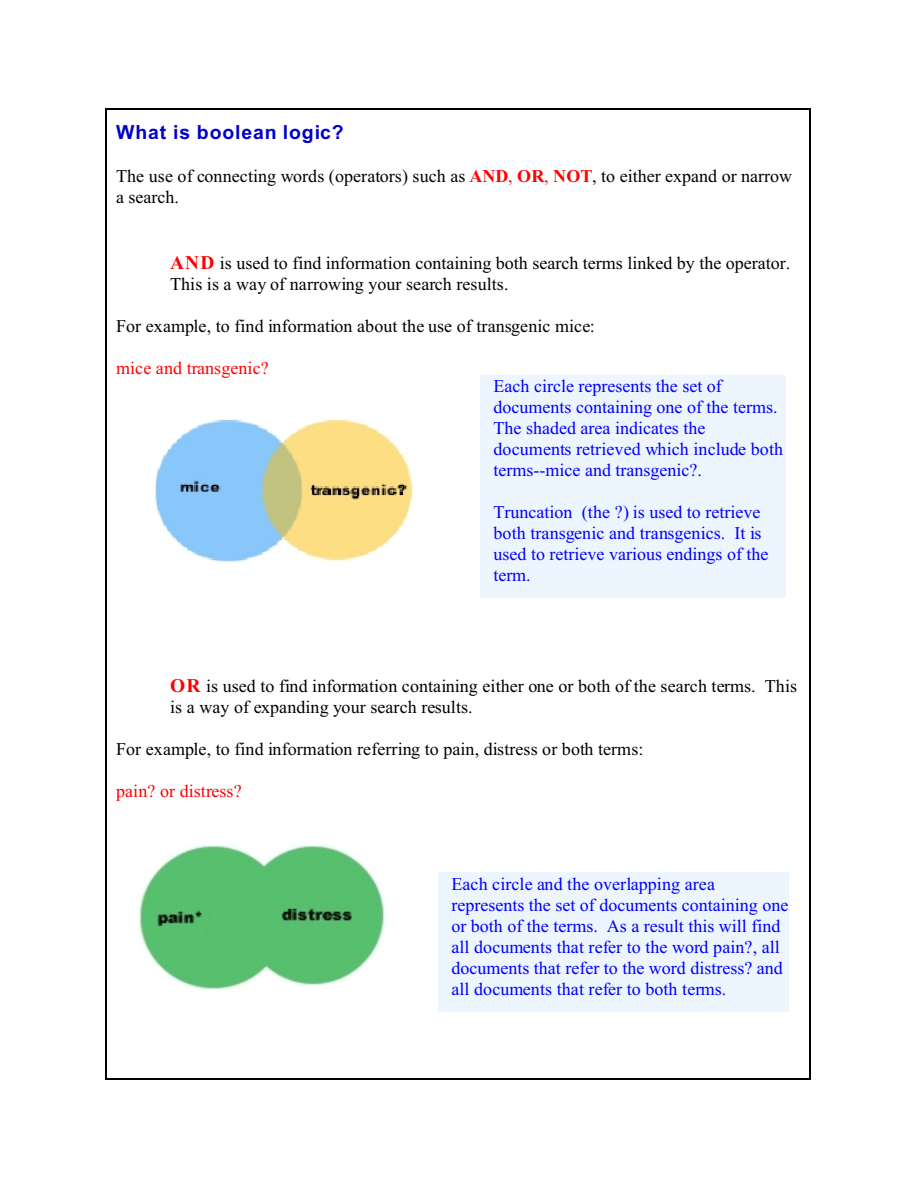
<style>
.page{position:relative;width:918px;height:1188px;background:#fff}
.page>*{position:absolute;margin:0;border:0;box-sizing:border-box;transform-origin:0 0}
.t1{font:700 19.5px "Arial";letter-spacing:.045em;color:#00c}
.t2{font:18px/21px "Times New Roman";color:#00f}
.t3{font:18px/21.5px "Times New Roman";letter-spacing:.005em;color:#000}
.t4{font:18px "Times New Roman";letter-spacing:.005em;color:#f00}
.s1{font-weight:700;color:#f00}
.s2{color:#f00}
.s3{font-weight:700;font-size:19.5px;color:#f00}
</style>
<div class="page">
<img style="left:138px;top:845px;width:302px;height:145px">
<div style="left:438px;top:873px;width:351px;height:139px;background:#edf5ff"></div>
<div style="left:480px;top:375px;width:305px;height:223px;background:#edf5ff"></div>
<img style="left:155px;top:419px;width:258px;height:143px">
<hr style="left:106px;top:109px;width:1px;height:970px;background:#000">
<hr style="left:810px;top:109px;width:1px;height:970px;background:#000">
<hr style="left:106px;top:109px;width:705px;height:1px;background:#000">
<hr style="left:106px;top:1078px;width:705px;height:2px;background:#000">
<p class="t1" style="left:116px;top:125px;width:229px">What is boolean logic?</p>
<p class="t3" style="left:116px;top:167px;width:678px;line-height:21px">The use of connecting words (operators) such as <span class="s1">AND</span><span class="s2">,</span> <span class="s1">OR</span><span class="s2">,</span> <span class="s1">NOT</span>, to either expand or narrow a search.</p>
<p class="t3" style="left:170px;top:254px;width:622px"><span class="s3">AND</span> is used to find information containing both search terms linked by the operator.<br>This is a way of narrowing your search results.</p>
<p class="t3" style="left:116px;top:317px;width:480px">For example, to find information about the use of transgenic mice:</p>
<p class="t4" style="left:116px;top:362px;width:154px">mice and transgenic?</p>
<p class="t2" style="left:494px;top:378px;width:291px">Each circle represents the set of documents containing one of the terms.<br>The shaded area indicates the documents retrieved which include both terms--mice and transgenic?.</p>
<p class="t2" style="left:494px;top:503px;width:276px">Truncation (the ?) is used to retrieve both transgenic and transgenics. It is used to retrieve various endings of the term.</p>
<p class="t3" style="left:170px;top:677px;width:629px"><span class="s3">OR</span> is used to find information containing either one or both of the search terms. This is a way of expanding your search results.</p>
<p class="t3" style="left:116px;top:740px;width:529px">For example, to find information referring to pain, distress or both terms:</p>
<p class="t4" style="left:116px;top:785px;width:127px">pain? or distress?</p>
<p class="t2" style="left:451px;top:875px;width:338px">Each circle and the overlapping area represents the set of documents containing one or both of the terms. As a result this will find all documents that refer to the word pain?, all documents that refer to the word distress? and all documents that refer to both terms.</p>
</div>
